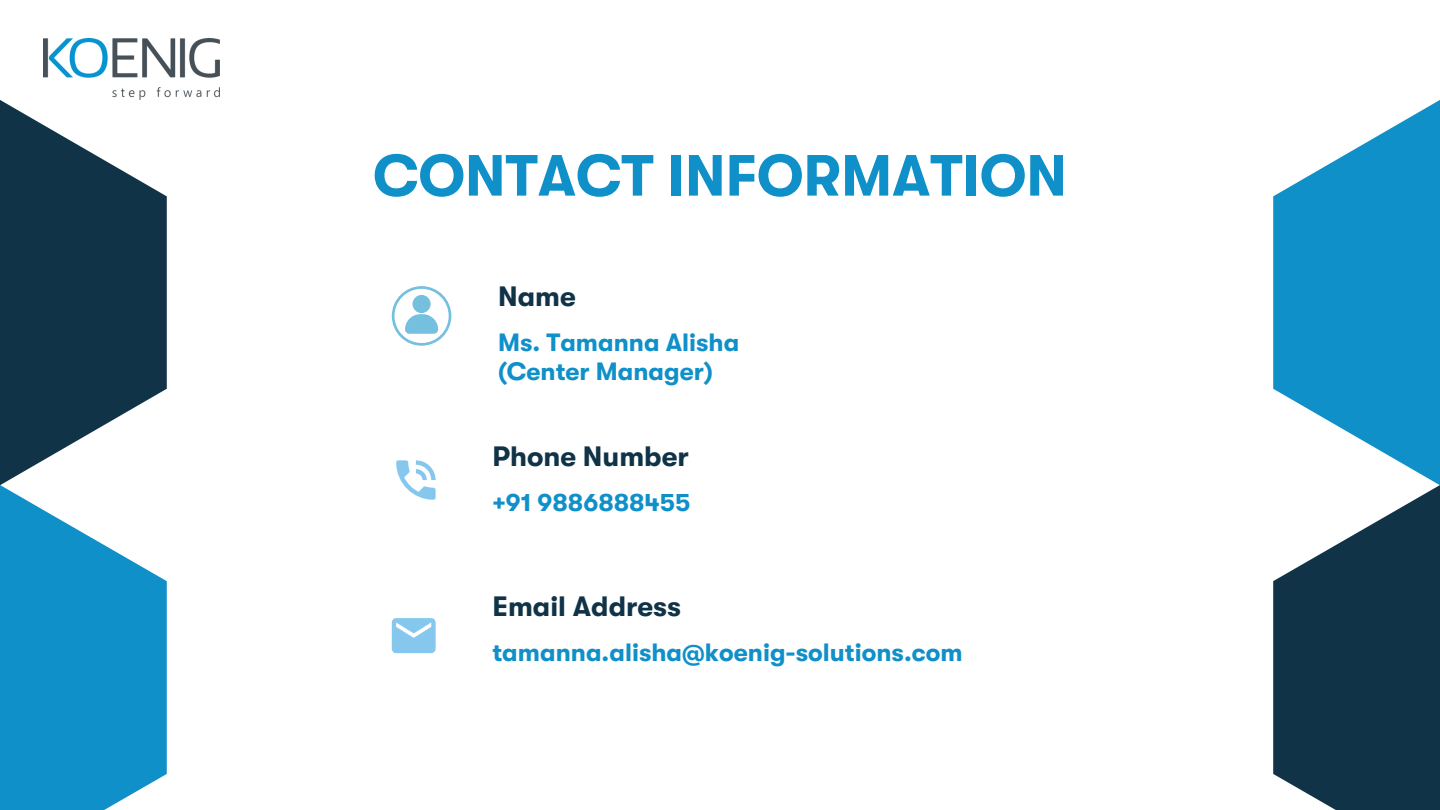
<style>
.page{position:relative;width:1440px;height:810px;background:#fff}
.page>*{position:absolute;margin:0;border:0;box-sizing:border-box;transform-origin:0 0}
.t1{font:700 58px "GT Walsheim Pro";color:#1090c9}
.t2{font:700 28px "GT Walsheim Pro";color:#113347}
.t3{font:700 25px "GT Walsheim Pro";color:#1090c9}
</style>
<div class="page">
<svg style="left:0;top:100px;width:167px;height:192px;fill:#113347"></svg>
<svg style="left:0;top:292px;width:167px;height:386px"></svg>
<div style="left:0;top:678px;width:167px;height:132px;background:#1090c9"></div>
<svg style="left:396px;top:460px;width:40px;height:40px"></svg>
<svg style="left:392px;top:618px;width:43px;height:35px;background:#93cdee"></svg>
<img style="left:44px;top:38px;width:176px;height:62px">
<svg style="left:392px;top:286px;width:59px;height:59px"></svg>
<div style="left:1273px;top:678px;width:167px;height:132px;background:#113347"></div>
<svg style="left:1273px;top:100px;width:167px;height:578px;fill:#1190c9"></svg>
<h2 class="t1" style="left:373px;top:143px;width:695px">CONTACT INFORMATION</h2>
<p class="t2" style="left:498px;top:281px;width:79px">Name</p>
<p class="t3" style="left:498px;top:328px;width:243px">Ms. Tamanna Alisha</p>
<p class="t3" style="left:498px;top:357px;width:216px">(Center Manager)</p>
<p class="t2" style="left:493px;top:441px;width:198px">Phone Number</p>
<p class="t3" style="left:493px;top:488px;width:200px">+91 9886888455</p>
<h1 class="t2" style="left:492px;top:591px;width:190px">Email Address</h1>
<p class="t3" style="left:492px;top:638px;width:472px">tamanna.alisha@koenig-solutions.com</p>
</div>
